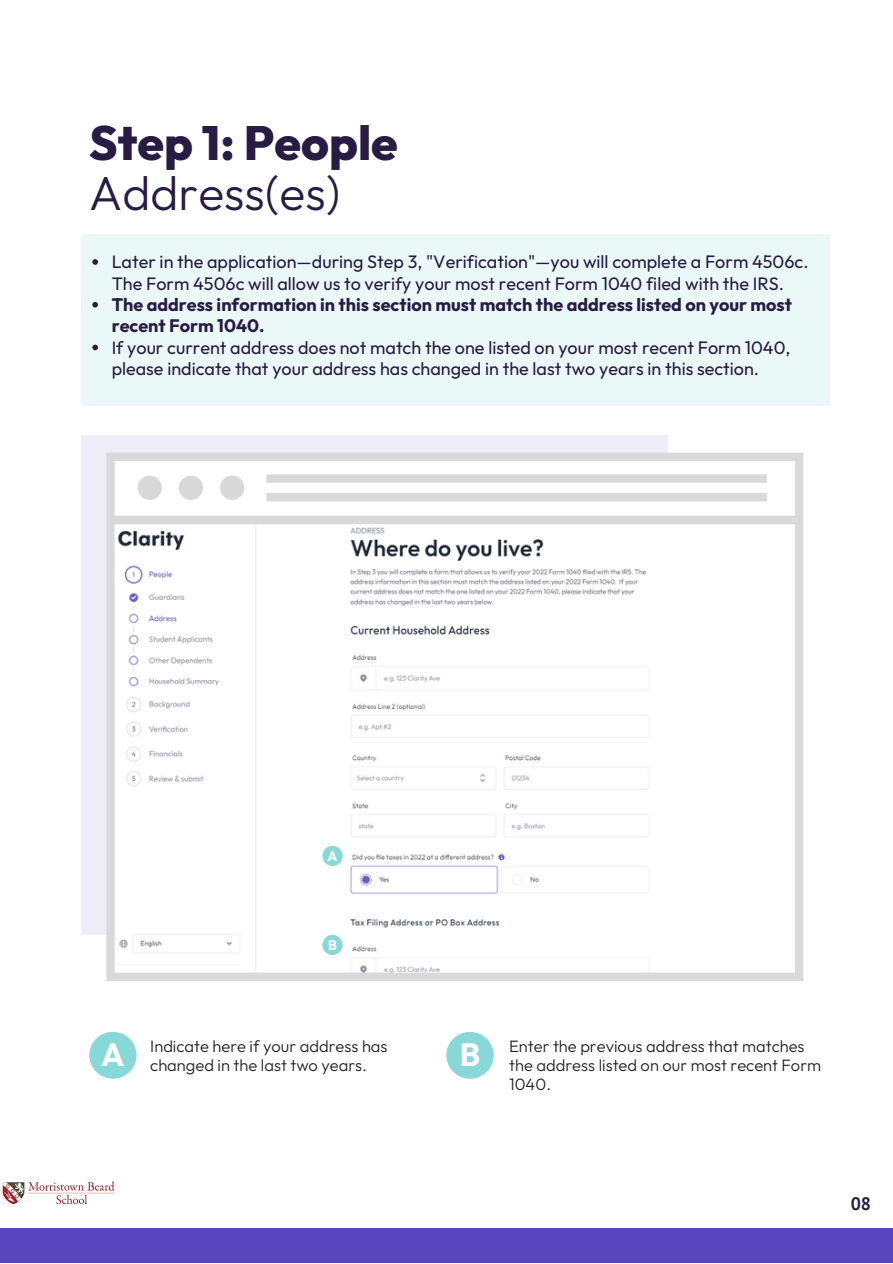
<style>
.page{position:relative;width:893px;height:1264px;background:#fff}
.page>*{position:absolute;margin:0;border:0;box-sizing:border-box;transform-origin:0 0}
.t1{font:800 48px "Outfit";color:#281c44}
.t2{font:300 48px "Outfit";color:#281c44}
.t3{font:700 32.1px "Outfit";color:#fff}
.t4{font:18px/21.3px "Outfit";color:#281c44}
.t5{font:700 18px/21.3px "Outfit";color:#281c44}
.t6{font:700 18px "PT Sans";color:#281c44}
.t7{font:300 16.5px/19px "Outfit";color:#222}
.t8{font:700 13.8px "Outfit";color:#fff}
</style>
<div class="page">
<div style="left:81px;top:233px;width:748px;height:172px;background:#eaf8f8"></div>
<div style="left:0;top:1227px;width:892px;height:35px;background:#5844bd"></div>
<div style="left:81px;top:436px;width:586px;height:498px;background:#efedf8"></div>
<svg style="left:106px;top:452px;width:697px;height:528px;fill:#fff"></svg>
<div style="left:89px;top:1031px;width:47px;height:47px;background:#88d8d8;border-radius:50%"></div>
<div style="left:446px;top:1031px;width:47px;height:47px;background:#88d8d8;border-radius:50%"></div>
<div style="left:322px;top:845px;width:20px;height:21px;background:#88d8d8;border-radius:50%"></div>
<div style="left:322px;top:934px;width:20px;height:21px;background:#88d8d8;border-radius:50%"></div>
<svg style="left:92px;top:259px;width:6px;height:6px"></svg>
<svg style="left:92px;top:302px;width:6px;height:5px"></svg>
<svg style="left:92px;top:344px;width:6px;height:6px"></svg>
<img style="left:2px;top:1181px;width:113px;height:23px">
<p class="t1" style="left:89px;top:112px;width:310px">Step 1: People</p>
<p class="t2" style="left:89px;top:162px;width:252px">Address(es)</p>
<p class="t4" style="left:112px;top:251px;width:698px">Later in the application—during Step 3, "Verification"—you will complete a Form 4506c.<br>The Form 4506c will allow us to verify your most recent Form 1040 filed with the IRS.</p>
<p class="t5" style="left:112px;top:293px;width:681px">The address information in this section must match the address listed on your most recent Form 1040.</p>
<p class="t4" style="left:112px;top:336px;width:680px">If your current address does not match the one listed on your most recent Form 1040, please indicate that your address has changed in the last two years in this section.</p>
<p class="t8" style="left:327px;top:846px;width:12px">A</p>
<p class="t8" style="left:328px;top:935px;width:10px">B</p>
<p class="t7" style="left:150px;top:1036px;width:239px">Indicate here if your address has changed in the last two years.</p>
<p class="t7" style="left:509px;top:1036px;width:313px">Enter the previous address that matches the address listed on our most recent Form<br>1040.</p>
<p class="t3" style="left:101px;top:1033px;width:25px">A</p>
<p class="t3" style="left:459px;top:1033px;width:22px">B</p>
<p class="t6" style="left:850px;top:1191px;width:22px">08</p>
</div>
